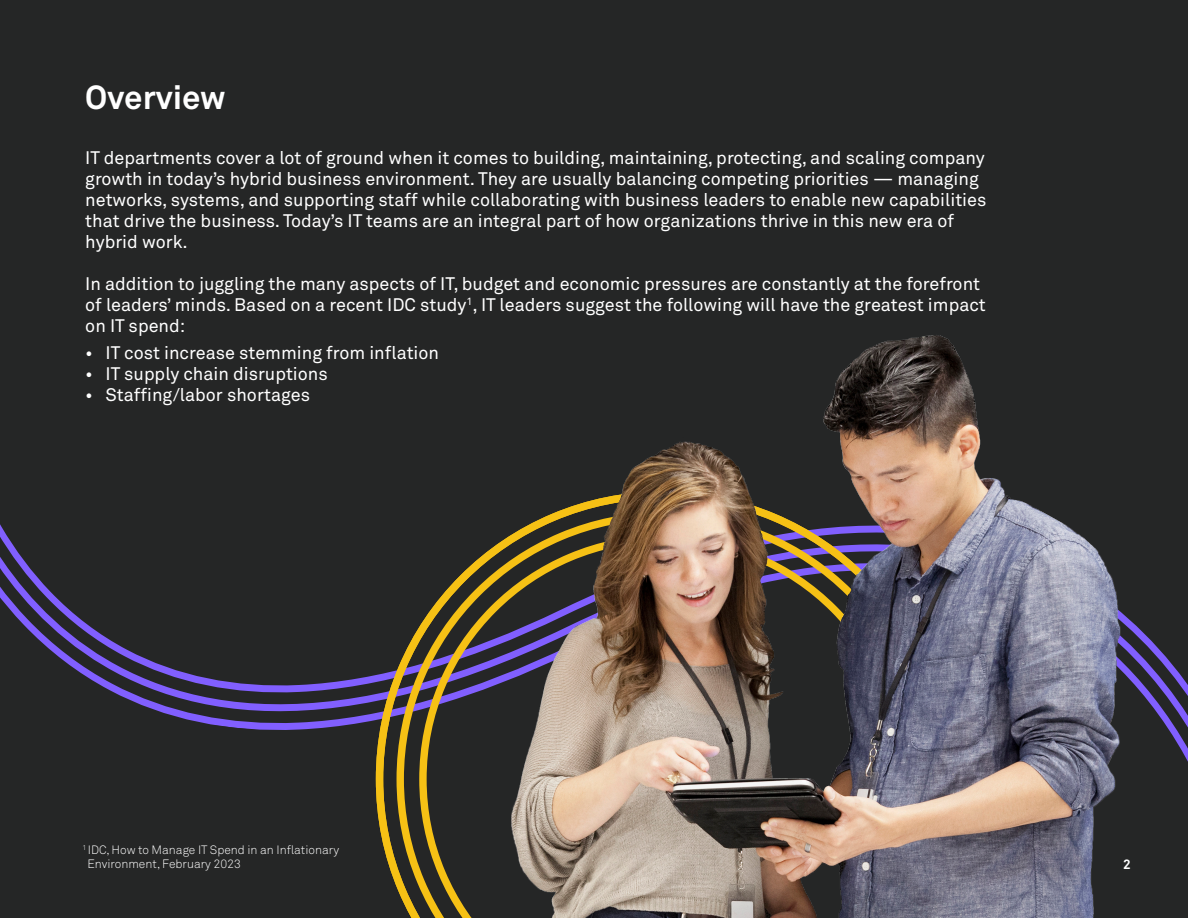
<style>
.page{position:relative;width:1188px;height:918px;background:#252626}
.page>*{position:absolute;margin:0;border:0;box-sizing:border-box;transform-origin:0 0}
.Standard_Heading_Bla{font:700 33px "Akkurat Pro";color:#fff}
.Standard_Body_Copy_B{font:18px/21px "Akkurat Pro";color:#fff}
.Standard_Subheading{font:700 13.5px "Akkurat Pro";color:#fff}
.Standard_Subheading-2{font:300 12px "Akkurat Pro";color:#fff}
</style>
<div class="page">
<svg style="left:0;top:524px;width:1188px;height:250px"></svg>
<svg style="left:376px;top:524px;width:21px;height:364px"></svg>
<svg style="left:397px;top:524px;width:88px;height:394px"></svg>
<svg style="left:419px;top:535px;width:66px;height:383px"></svg>
<img style="left:485px;top:335px;width:651px;height:583px">
<p class="Standard_Heading_Bla" style="left:85px;top:77px;width:142px">Overview</p>
<p class="Standard_Body_Copy_B" style="left:85px;top:148px;width:903px">IT departments cover a lot of ground when it comes to building, maintaining, protecting, and scaling company growth in today’s hybrid business environment. They are usually balancing competing priorities — managing networks, systems, and supporting staff while collaborating with business leaders to enable new capabilities that drive the business. Today’s IT teams are an integral part of how organizations thrive in this new era of hybrid work.</p>
<p class="Standard_Body_Copy_B" style="left:85px;top:273px;width:902px">In addition to juggling the many aspects of IT, budget and economic pressures are constantly at the forefront of leaders’ minds. Based on a recent IDC study<sup>1</sup>, IT leaders suggest the following will have the greatest impact on IT spend:</p>
<p class="Standard_Body_Copy_B" style="left:85px;top:343px;width:355px">• IT cost increase stemming from inflation</p>
<p class="Standard_Body_Copy_B" style="left:85px;top:364px;width:244px">• IT supply chain disruptions</p>
<p class="Standard_Body_Copy_B" style="left:85px;top:385px;width:226px">• Staffing/labor shortages</p>
<p class="Standard_Subheading-2" style="left:82px;top:842px;width:258px"><sup>1</sup> IDC, How to Manage IT Spend in an Inflationary</p>
<p class="Standard_Subheading-2" style="left:88px;top:857px;width:155px">Environment, February 2023</p>
<p class="Standard_Subheading" style="left:1123px;top:856px;width:9px">2</p>
</div>
